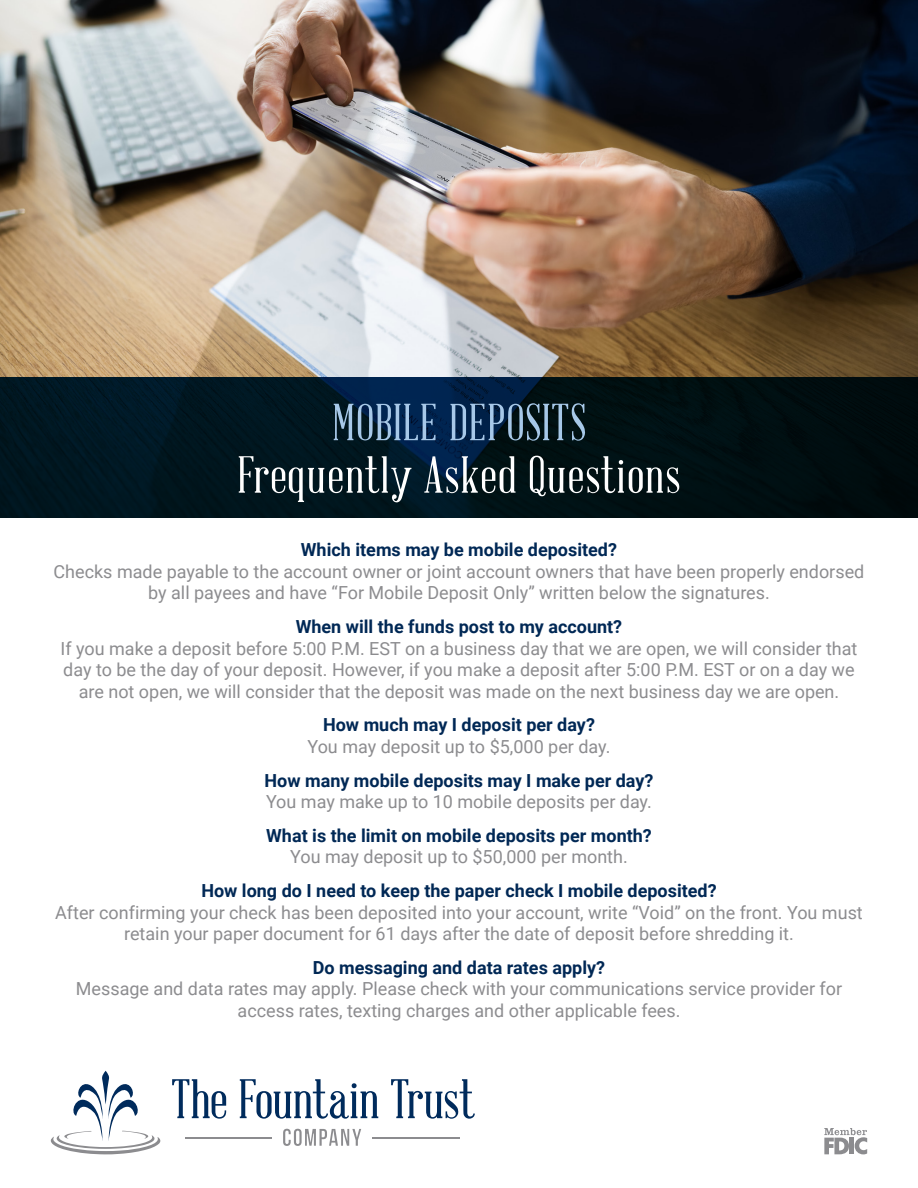
<style>
.page{position:relative;width:918px;height:1188px;background:#fff}
.page>*{position:absolute;margin:0;border:0;box-sizing:border-box;transform-origin:0 0}
.t1{font:51px "Abraham Lincoln";letter-spacing:.025em;color:#fff}
.t2{font:51px "Abraham Lincoln";letter-spacing:.025em;color:#a7c8e8}
.t3{font:18px/21.6px "Roboto";color:#8c8c8f;text-align:center}
.t4{font:700 18px "Roboto";color:#002855}
</style>
<div class="page">
<img style="left:0;top:0;width:918px;height:377px">
<svg style="left:0;top:377px;width:918px;height:141px;background:#00141d"></svg>
<svg style="left:824px;top:1128px;width:43px;height:26px"></svg>
<div style="left:849px;top:1138px;width:5px;height:16px;background:#8c8c8f"></div>
<svg style="left:283px;top:1129px;width:78px;height:17px"></svg>
<svg style="left:172px;top:1079px;width:54px;height:40px"></svg>
<svg style="left:240px;top:1079px;width:138px;height:40px"></svg>
<svg style="left:391px;top:1079px;width:84px;height:40px"></svg>
<hr style="left:372px;top:1137px;width:88px;height:1px;background:#8c8c8f">
<hr style="left:186px;top:1137px;width:86px;height:1px;background:#8c8c8f">
<svg style="left:51px;top:1071px;width:110px;height:83px"></svg>
<h1 class="t2" style="left:332px;top:396px;width:255px">MOBILE DEPOSITS</h1>
<h1 class="t1" style="left:237px;top:448px;width:445px">Frequently Asked Questions</h1>
<p class="t4" style="left:301px;top:537px;width:318px">Which items may be mobile deposited?</p>
<p class="t3" style="left:54px;top:560px;width:812px">Checks made payable to the account owner or joint account owners that have been properly endorsed by all payees and have “For Mobile Deposit Only” written below the signatures.</p>
<p class="t4" style="left:296px;top:614px;width:328px">When will the funds post to my account?</p>
<p class="t3" style="left:61px;top:637px;width:798px">If you make a deposit before 5:00 P.M. EST on a business day that we are open, we will consider that day to be the day of your deposit. However, if you make a deposit after 5:00 P.M. EST or on a day we are not open, we will consider that the deposit was made on the next business day we are open.</p>
<p class="t4" style="left:323px;top:712px;width:273px">How much may I deposit per day?</p>
<p class="t3" style="left:307px;top:735px;width:305px">You may deposit up to $5,000 per day.</p>
<p class="t4" style="left:265px;top:768px;width:390px">How many mobile deposits may I make per day?</p>
<p class="t3" style="left:266px;top:790px;width:387px">You may make up to 10 mobile deposits per day.</p>
<p class="t4" style="left:266px;top:823px;width:387px">What is the limit on mobile deposits per month?</p>
<p class="t3" style="left:290px;top:846px;width:339px">You may deposit up to $50,000 per month.</p>
<p class="t4" style="left:201px;top:878px;width:517px">How long do I need to keep the paper check I mobile deposited?</p>
<p class="t3" style="left:55px;top:901px;width:809px">After confirming your check has been deposited into your account, write “Void” on the front. You must retain your paper document for 61 days after the date of deposit before shredding it.</p>
<p class="t4" style="left:313px;top:955px;width:294px">Do messaging and data rates apply?</p>
<p class="t3" style="left:76px;top:978px;width:768px">Message and data rates may apply. Please check with your communications service provider for access rates, texting charges and other applicable fees.</p>
</div>
